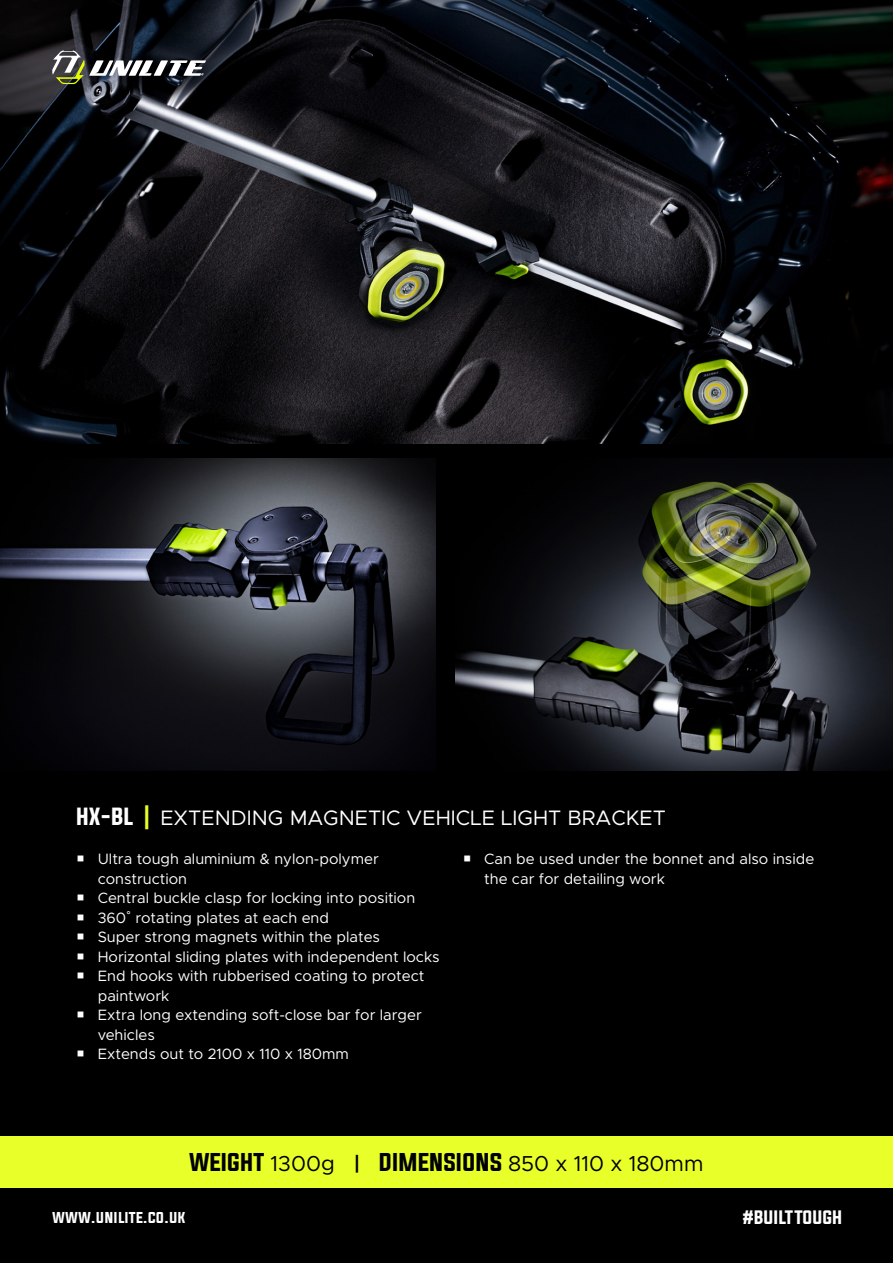
<style>
.page{position:relative;width:893px;height:1263px;background:#000}
.page>*{position:absolute;margin:0;border:0;box-sizing:border-box;transform-origin:0 0}
.t1{font:21.75px "Metropolis";color:#000}
.t2{font:21px "Metropolis";color:#fff}
.t3{font:16.5px "Evogria";color:#fff}
.t4{font:15px/19.5px "Metropolis";color:#fff}
.t5{font:14.1px "Evogria";color:#fff}
.s1{font-family:"Evogria"}
.s2{font-family:"Evogria";color:#e9ff29}
.s3{font-weight:700}
</style>
<div class="page">
<img style="left:0;top:0;width:893px;height:444px">
<img style="left:0;top:459px;width:435px;height:312px">
<img style="left:456px;top:462px;width:437px;height:309px">
<div style="left:0;top:1136px;width:893px;height:51px;background:#e9ff29"></div>
<svg style="left:52px;top:51px;width:154px;height:33px"></svg>
<h2 class="t2" style="left:77px;top:804px;width:591px"><span class="s1">HX-BL</span> <span class="s2">|</span> EXTENDING MAGNETIC VEHICLE LIGHT BRACKET</h2>
<p class="t4" style="left:98px;top:849px;width:343px">Ultra tough aluminium &amp; nylon-polymer construction<br>Central buckle clasp for locking into position 360˚ rotating plates at each end<br>Super strong magnets within the plates Horizontal sliding plates with independent locks End hooks with rubberised coating to protect paintwork<br>Extra long extending soft-close bar for larger vehicles<br>Extends out to 2100 x 110 x 180mm</p>
<p class="t4" style="left:484px;top:849px;width:331px">Can be used under the bonnet and also inside the car for detailing work</p>
<h1 class="t1" style="left:189px;top:1150px;width:516px"><span class="s1">WEIGHT</span> 1300g <span class="s3">|</span> <span class="s1">DIMENSIONS</span> 850 x 110 x 180mm</h1>
<p class="t5" style="left:52px;top:1207px;width:135px">WWW.UNILITE.CO.UK</p>
<p class="t3" style="left:743px;top:1206px;width:101px">#BUILT TOUGH</p>
</div>
